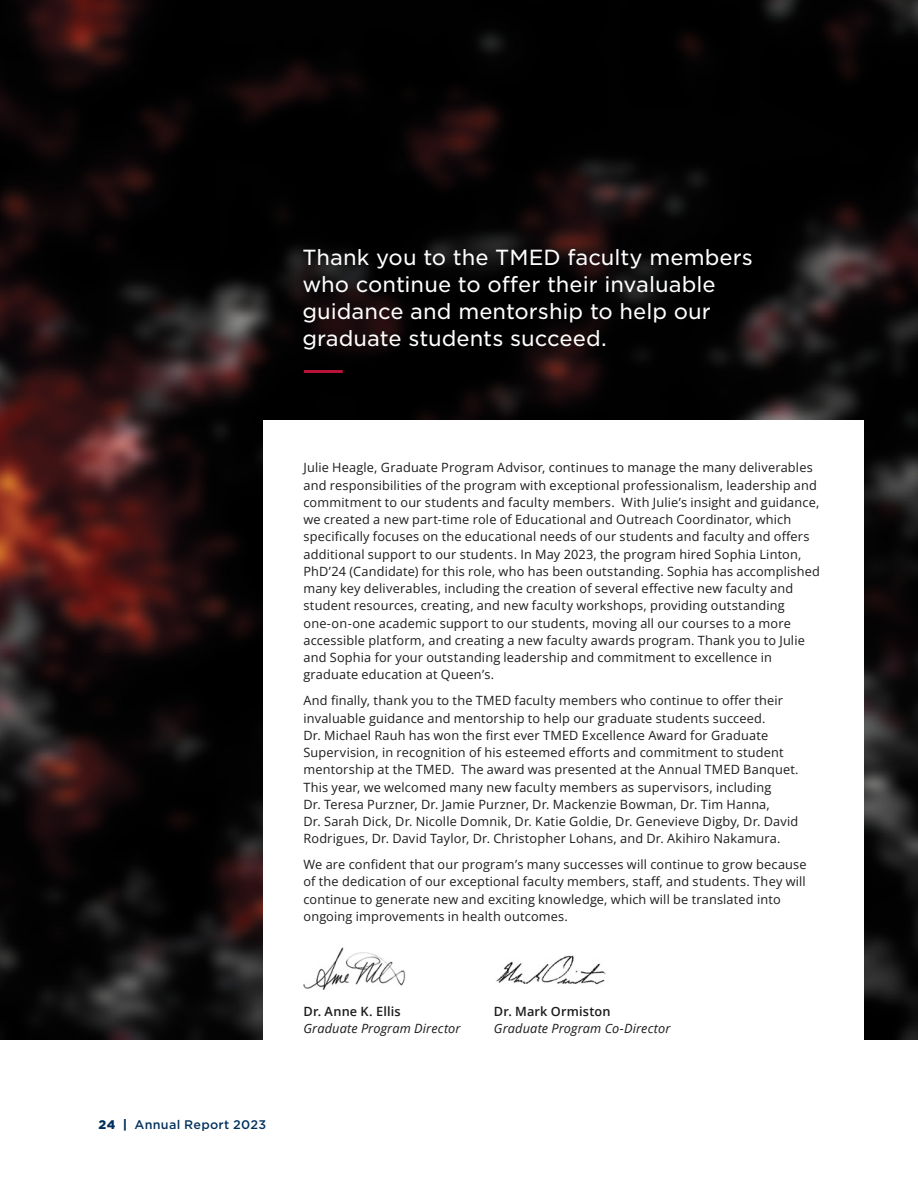
<style>
.page{position:relative;width:918px;height:1188px;background:#fff}
.page>*{position:absolute;margin:0;border:0;box-sizing:border-box;transform-origin:0 0}
.t1{font:21px/27px "Gotham S Sm";color:#fff}
.t2{font:12.75px/17.2px "Open Sans";letter-spacing:.015em;color:#1c1c1c}
.t3{font:italic 12.75px "Open Sans";letter-spacing:.01em;color:#1c1c1c}
.t4{font:600 12.75px "Open Sans";letter-spacing:.015em;color:#1c1c1c}
.t5{font:500 12px "Gotham S Sm";letter-spacing:.02em;color:#00305e}
.s1{font-weight:900}
</style>
<div class="page">
<img style="left:0;top:0;width:918px;height:1040px">
<div style="left:264px;top:421px;width:600px;height:660px;background:#fff"></div>
<img style="left:303px;top:947px;width:103px;height:44px">
<img style="left:496px;top:955px;width:110px;height:30px">
<hr style="left:304px;top:370px;width:39px;height:3px;background:#b81237">
<h1 class="t1" style="left:302px;top:243px;width:452px">Thank you to the TMED faculty members who continue to offer their invaluable guidance and mentorship to help our graduate students succeed.</h1>
<p class="t5" style="left:99px;top:1117px;width:169px"><span class="s1">24 |</span> Annual Report 2023</p>
<p class="t2" style="left:303px;top:459px;width:518px">Julie Heagle, Graduate Program Advisor, continues to manage the many deliverables and responsibilities of the program with exceptional professionalism, leadership and commitment to our students and faculty members. With Julie’s insight and guidance, we created a new part-time role of Educational and Outreach Coordinator, which specifically focuses on the educational needs of our students and faculty and offers additional support to our students. In May 2023, the program hired Sophia Linton, PhD’24 (Candidate) for this role, who has been outstanding. Sophia has accomplished many key deliverables, including the creation of several effective new faculty and student resources, creating, and new faculty workshops, providing outstanding one-on-one academic support to our students, moving all our courses to a more accessible platform, and creating a new faculty awards program. Thank you to Julie and Sophia for your outstanding leadership and commitment to excellence in graduate education at Queen’s.</p>
<p class="t2" style="left:303px;top:692px;width:497px">And finally, thank you to the TMED faculty members who continue to offer their invaluable guidance and mentorship to help our graduate students succeed.<br>Dr. Michael Rauh has won the first ever TMED Excellence Award for Graduate Supervision, in recognition of his esteemed efforts and commitment to student mentorship at the TMED. The award was presented at the Annual TMED Banquet.<br>This year, we welcomed many new faculty members as supervisors, including<br>Dr. Teresa Purzner, Dr. Jamie Purzner, Dr. Mackenzie Bowman, Dr. Tim Hanna,<br>Dr. Sarah Dick, Dr. Nicolle Domnik, Dr. Katie Goldie, Dr. Genevieve Digby, Dr. David Rodrigues, Dr. David Taylor, Dr. Christopher Lohans, and Dr. Akihiro Nakamura.</p>
<p class="t2" style="left:303px;top:856px;width:505px">We are confident that our program’s many successes will continue to grow because of the dedication of our exceptional faculty members, staff, and students. They will continue to generate new and exciting knowledge, which will be translated into ongoing improvements in health outcomes.</p>
<p class="t4" style="left:303px;top:1002px;width:99px">Dr. Anne K. Ellis</p>
<p class="t4" style="left:494px;top:1002px;width:118px">Dr. Mark Ormiston</p>
<p class="t3" style="left:303px;top:1020px;width:159px">Graduate Program Director</p>
<p class="t3" style="left:494px;top:1020px;width:178px">Graduate Program Co-Director</p>
</div>
